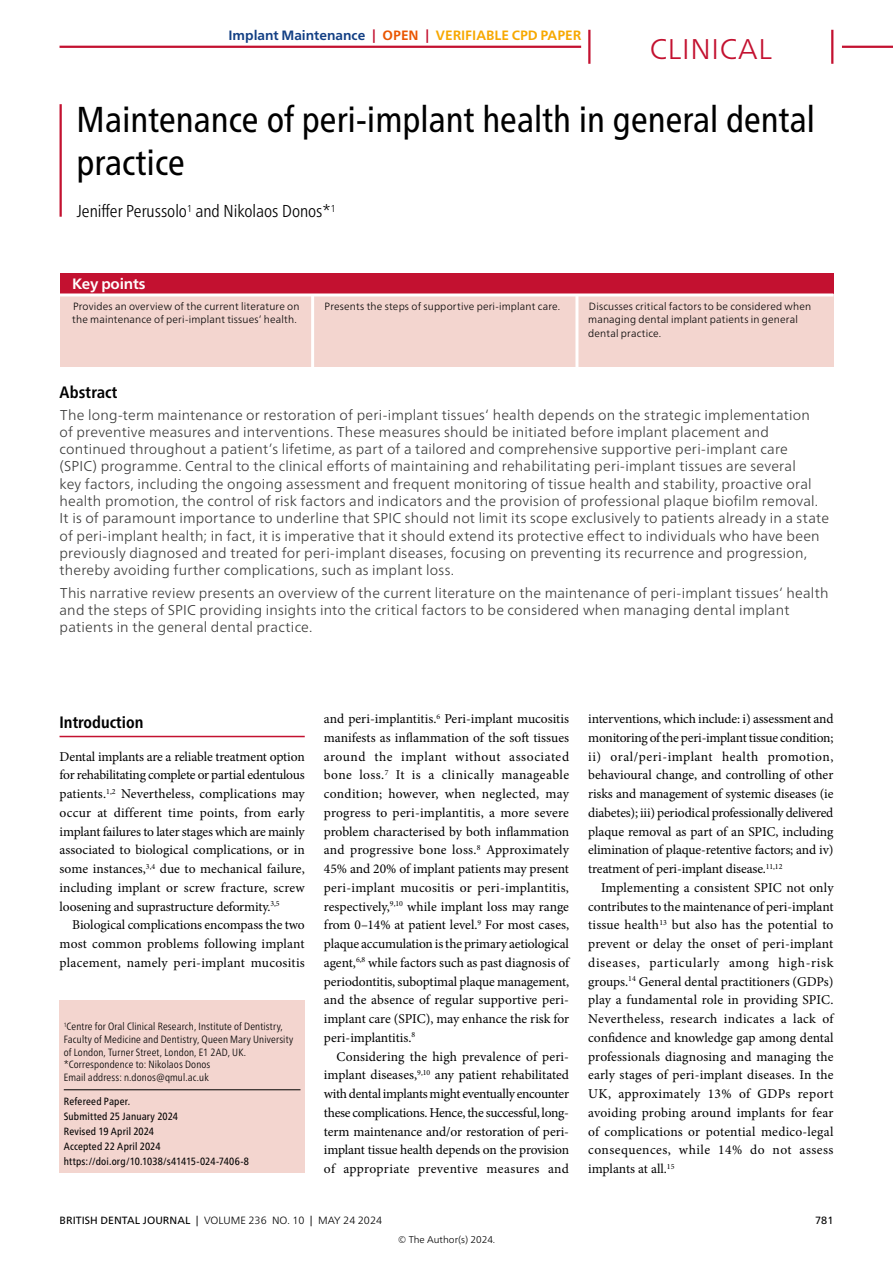
<style>
.page{position:relative;width:893px;height:1263px;background:#fff}
.page>*{position:absolute;margin:0;border:0;box-sizing:border-box;transform-origin:0 0}
.Title_3_Cnd_24pt{font:condensed 36px/43.2px "Frutiger Neue LT Pro";color:#000}
.t1{font:300 28.5px "Frutiger Neue LT Pro";letter-spacing:.025em;color:#c31130}
.NoXML_Author_1{font:300 condensed 17.25px "Frutiger Neue LT Pro";color:#000}
.SectionHeading_1_MSS{font:700 condensed 16.5px "Frutiger Neue LT Pro";color:#000}
.Abstract_Heading_MSS{font:700 condensed 16.5px "Frutiger Neue LT Pro";letter-spacing:.01em;color:#000}
.Key_Points_Heading_x{font:700 15px "Frutiger Neue LT Pro";letter-spacing:-.01em;color:#fff}
.t2{font:300 14.25px/17.2px "Frutiger Neue LT Pro";letter-spacing:.015em;color:#3a3a39}
.Para_9pt_justified{font:13.5px/18.8px "Minion Pro";letter-spacing:.005em;color:#000;text-align:justify}
.Para_9pt_justified_1st{font:13.5px/18.8px "Minion Pro";letter-spacing:-.01em;color:#000;text-align:justify}
.NoXML_MSS_page_tag_top_-_above_line{font:700 13.5px "Frutiger Neue LT Pro";color:#123f84}
.t3{font:300 10.5px/13.5px "Frutiger Neue LT Pro";letter-spacing:.015em;color:#000}
.NoXML_Biography_MSS{font:300 condensed 10.5px/12.8px "Frutiger Neue LT Pro";letter-spacing:.015em;color:#000}
.NoXML_article_details{font:condensed 10.5px "Frutiger Neue LT Pro";letter-spacing:.015em;color:#000}
.t4{font:10.5px "Frutiger Neue LT Pro";color:#000}
.t5{font:300 9.75px "Frutiger Neue LT Pro";color:#000}
.s1{color:#c31130}
.s2{color:#ea5602}
.s3{color:#f7a800}
.s4{font-weight:400}
</style>
<div class="page">
<div style="left:60px;top:273px;width:773px;height:94px;background:#f3d5cf"></div>
<hr style="left:60px;top:104px;width:2px;height:113px;background:#c31130">
<hr style="left:60px;top:736px;width:245px;height:1px;background:#c31130">
<div style="left:60px;top:273px;width:773px;height:20px;background:#c31130"></div>
<hr style="left:60px;top:293px;width:773px;height:3px;background:#fff">
<div style="left:60px;top:1001px;width:245px;height:172px;background:#f3d5cf"></div>
<hr style="left:64px;top:1089px;width:236px;height:1px;background:#000">
<hr style="left:311px;top:295px;width:3px;height:83px;background:#fff">
<hr style="left:575px;top:295px;width:3px;height:83px;background:#fff">
<hr style="left:60px;top:46px;width:521px;height:2px;background:#c31130">
<hr style="left:842px;top:46px;width:51px;height:2px;background:#c31130">
<hr style="left:588px;top:30px;width:2px;height:34px;background:#c31130">
<hr style="left:831px;top:30px;width:2px;height:34px;background:#c31130">
<p class="NoXML_MSS_page_tag_top_-_above_line" style="left:228px;top:27px;width:354px">Implant Maintenance <span class="s1">|</span> <span class="s2">OPEN</span> <span class="s1">|</span> <span class="s3">VERIFIABLE CPD PAPER</span></p>
<h2 class="t1" style="left:650px;top:32px;width:124px">CLINICAL</h2>
<p class="Title_3_Cnd_24pt" style="left:77px;top:98px;width:740px">Maintenance of peri-implant health in general dental practice</p>
<p class="NoXML_Author_1" style="left:77px;top:201px;width:261px">Jeniffer Perussolo<sup>1</sup> and Nikolaos Donos*<sup>1</sup></p>
<p class="Key_Points_Heading_x" style="left:72px;top:275px;width:75px">Key points</p>
<p class="t3" style="left:72px;top:300px;width:229px">Provides an overview of the current literature on the maintenance of peri-implant tissues‘ health.</p>
<p class="t3" style="left:325px;top:300px;width:237px">Presents the steps of supportive peri-implant care.</p>
<p class="t3" style="left:588px;top:300px;width:224px">Discusses critical factors to be considered when managing dental implant patients in general dental practice.</p>
<p class="Abstract_Heading_MSS" style="left:60px;top:383px;width:59px">Abstract</p>
<p class="t2" style="left:60px;top:406px;width:771px">The long-term maintenance or restoration of peri-implant tissues‘ health depends on the strategic implementation<br>of preventive measures and interventions. These measures should be initiated before implant placement and continued throughout a patient’s lifetime, as part of a tailored and comprehensive supportive peri-implant care<br>(SPIC) programme. Central to the clinical efforts of maintaining and rehabilitating peri-implant tissues are several<br>key factors, including the ongoing assessment and frequent monitoring of tissue health and stability, proactive oral health promotion, the control of risk factors and indicators and the provision of professional plaque biofilm removal.<br>It is of paramount importance to underline that SPIC should not limit its scope exclusively to patients already in a state of peri-implant health; in fact, it is imperative that it should extend its protective effect to individuals who have been previously diagnosed and treated for peri-implant diseases, focusing on preventing its recurrence and progression, thereby avoiding further complications, such as implant loss.</p>
<p class="t2" style="left:60px;top:584px;width:770px">This narrative review presents an overview of the current literature on the maintenance of peri-implant tissues‘ health and the steps of SPIC providing insights into the critical factors to be considered when managing dental implant patients in the general dental practice.</p>
<p class="SectionHeading_1_MSS" style="left:60px;top:712px;width:85px">Introduction</p>
<p class="Para_9pt_justified_1st" style="left:60px;top:747px;width:247px">Dental implants are a reliable treatment option for rehabilitating complete or partial edentulous patients.<sup>1,2</sup> Nevertheless, complications may occur at different time points, from early implant failures to later stages which are mainly associated to biological complications, or in some instances,<sup>3,4</sup> due to mechanical failure, including implant or screw fracture, screw loosening and suprastructure deformity.<sup>3,5</sup></p>
<p class="Para_9pt_justified" style="left:60px;top:916px;width:247px;text-indent:13px">Biological complications encompass the two most common problems following implant placement, namely peri-implant mucositis</p>
<p class="NoXML_Biography_MSS" style="left:64px;top:1020px;width:231px"><sup>1</sup>Centre for Oral Clinical Research, Institute of Dentistry, Faculty of Medicine and Dentistry, Queen Mary University of London, Turner Street, London, E1 2AD, UK. *Correspondence to: Nikolaos Donos<br>Email address: n.donos@qmul.ac.uk</p>
<p class="NoXML_article_details" style="left:64px;top:1095px;width:68px">Refereed Paper.</p>
<p class="NoXML_article_details" style="left:64px;top:1110px;width:116px">Submitted 25 January 2024</p>
<p class="NoXML_article_details" style="left:64px;top:1125px;width:92px">Revised 19 April 2024</p>
<p class="NoXML_article_details" style="left:64px;top:1140px;width:98px">Accepted 22 April 2024</p>
<p class="NoXML_article_details" style="left:64px;top:1155px;width:187px">https://doi.org/10.1038/s41415-024-7406-8</p>
<p class="Para_9pt_justified" style="left:324px;top:709px;width:247px">and peri-implantitis.<sup>6</sup> Peri-implant mucositis manifests as inflammation of the soft tissues around the implant without associated bone loss.<sup>7</sup> It is a clinically manageable condition; however, when neglected, may progress to peri-implantitis, a more severe problem characterised by both inflammation and progressive bone loss.<sup>8</sup> Approximately 45% and 20% of implant patients may present peri-implant mucositis or peri-implantitis, respectively,<sup>9,10</sup> while implant loss may range from 0–14% at patient level.<sup>9</sup> For most cases, plaque accumulation is the primary aetiological agent,<sup>6,8</sup> while factors such as past diagnosis of periodontitis, suboptimal plaque management, and the absence of regular supportive peri&shy;implant care (SPIC), may enhance the risk for peri-implantitis.<sup>8</sup></p>
<p class="Para_9pt_justified" style="left:324px;top:1047px;width:247px;text-indent:13px">Considering the high prevalence of peri&shy;implant diseases,<sup>9,10</sup> any patient rehabilitated with dental implants might eventually encounter these complications. Hence, the successful, long&shy;term maintenance and/or restoration of peri&shy;implant tissue health depends on the provision of appropriate preventive measures and</p>
<p class="Para_9pt_justified" style="left:588px;top:709px;width:247px">interventions, which include: i) assessment and monitoring of the peri-implant tissue condition; ii) oral/peri-implant health promotion, behavioural change, and controlling of other risks and management of systemic diseases (ie diabetes); iii) periodical professionally delivered plaque removal as part of an SPIC, including elimination of plaque-retentive factors; and iv) treatment of peri-implant disease.<sup>11,12</sup></p>
<p class="Para_9pt_justified" style="left:588px;top:878px;width:247px;text-indent:13px">Implementing a consistent SPIC not only contributes to the maintenance of peri-implant tissue health<sup>13</sup> but also has the potential to prevent or delay the onset of peri-implant diseases, particularly among high-risk groups.<sup>14</sup> General dental practitioners (GDPs) play a fundamental role in providing SPIC.<br>Nevertheless, research indicates a lack of confidence and knowledge gap among dental professionals diagnosing and managing the early stages of peri-implant diseases. In the UK, approximately 13% of GDPs report avoiding probing around implants for fear of complications or potential medico-legal consequences, while 14% do not assess implants at all.<sup>15</sup></p>
<p class="t3" style="left:60px;top:1214px;width:324px"><span class="s4">BRITISH DENTAL JOURNAL |</span> VOLUME 236 NO. 10 <span class="s4">|</span> May 24 2024</p>
<p class="t4" style="left:815px;top:1214px;width:20px">781</p>
<p class="t5" style="left:398px;top:1234px;width:99px">© The Author(s) 2024.</p>
</div>
